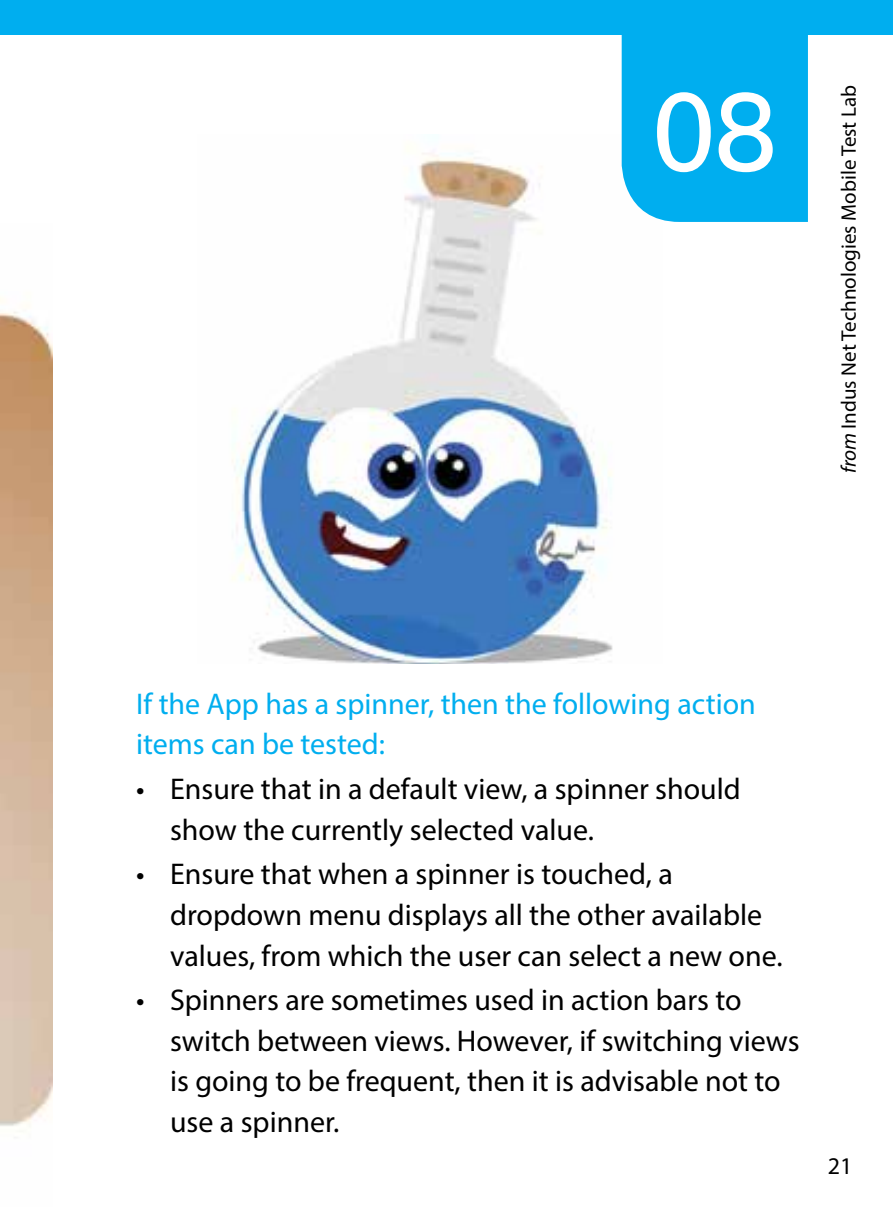
<style>
.page{position:relative;width:893px;height:1217px;background:#fff}
.page>*{position:absolute;margin:0;border:0;box-sizing:border-box;transform-origin:0 0}
.t1{font:114px "Rockwell";color:#fff}
.t2{font:30px/40.5px "Myriad Pro";color:#000}
.t3{font:30px/40.5px "Myriad Pro";color:#00aeef}
.t4{font:24px "Myriad Pro";color:#000}
.t5{font:21px "Myriad Pro";color:#000}
.s1{font-style:italic}
</style>
<div class="page">
<img style="left:0;top:298px;width:52px;height:828px">
<img style="left:232px;top:134px;width:390px;height:529px">
<div style="left:622px;top:34px;width:186px;height:188px;background:#00aeef"></div>
<div style="left:0;top:0;width:893px;height:34px;background:#00aeef"></div>
<h1 class="t1" style="left:653px;top:67px;width:125px">08</h1>
<p class="t5" style="left:836px;top:473px;width:389px;rotate:-90deg"><span class="s1">from</span> Indus Net Technologies Mobile Test Lab</p>
<p class="t3" style="left:136px;top:682px;width:621px">If the App has a spinner, then the following action items can be tested:</p>
<p class="t2" style="left:170px;top:768px;width:572px;text-indent:-34px">• Ensure that in a default view, a spinner should show the currently selected value.</p>
<p class="t2" style="left:170px;top:853px;width:614px;text-indent:-34px">• Ensure that when a spinner is touched, a dropdown menu displays all the other available values, from which the user can select a new one.</p>
<p class="t2" style="left:170px;top:979px;width:631px;text-indent:-34px">• Spinners are sometimes used in action bars to switch between views. However, if switching views is going to be frequent, then it is advisable not to use a spinner.</p>
<p class="t4" style="left:828px;top:1151px;width:26px">21</p>
</div>
